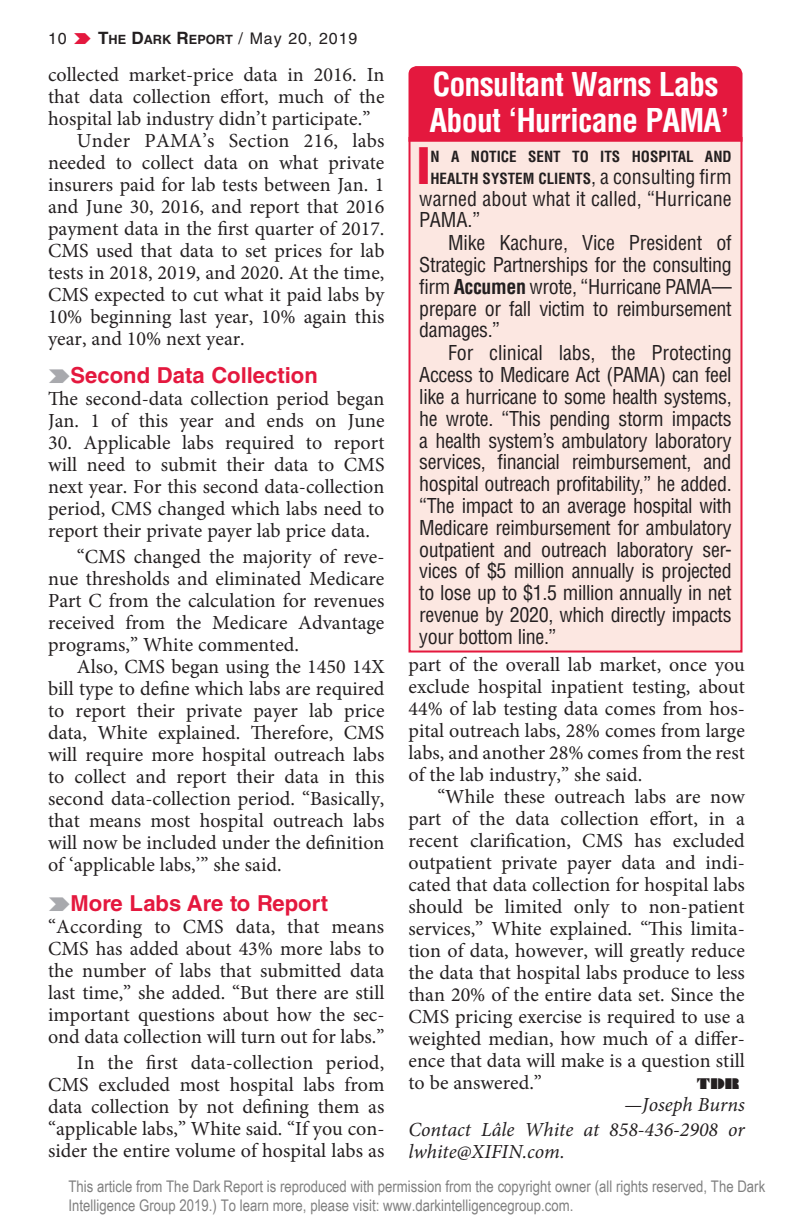
<style>
.page{position:relative;width:793px;height:1225px;background:#fff}
.page>*{position:absolute;margin:0;border:0;box-sizing:border-box;transform-origin:0 0}
.t1{font:900 condensed 49px "Helvetica LT Std";color:#e4183e}
.t2{font:700 condensed 32px/36px "Helvetica LT Std";letter-spacing:-.025em;color:#fff}
.t3{font:700 22px "Helvetica LT Std";color:#e4183e}
.t4{font:20px/22px "Minion Pro";color:#231f20;text-align:justify}
.par-head{font:condensed 20px/21.8px "Helvetica LT Std";letter-spacing:-.02em;color:#231f20;text-align:justify}
.t5{font:italic 20px/22px "Minion Pro";color:#231f20}
.par-head-2{font:condensed 20px/21.8px "Helvetica LT Std";color:#231f20}
.t6{font:16px/19.2px "Arial Narrow";letter-spacing:.005em;color:#808080}
.t7{font:16px "Helvetica LT Std";letter-spacing:.055em;color:#231f20}
.t8{font:700 condensed 15px/21.8px "Helvetica LT Std";color:#231f20}
.t9{font:14px "Braggadocio MT Std";color:#231f20}
.s1{font-weight:700;font-size:17px}
.s2{font-weight:700;font-size:12.8px}
.s3{font-weight:400;font-size:20px}
.s4{font-weight:700}
</style>
<div class="page">
<div style="left:408px;top:137px;width:334px;height:515px;background:#fce7e1;border:2px solid #e4183e"></div>
<div style="left:408px;top:66px;width:335px;height:77px;background:#e4183e"></div>
<p class="t7" style="left:48px;top:29px;width:20px">10</p>
<p class="t7" style="left:98px;top:29px;width:260px"><span class="s1">T</span><span class="s2">HE</span> <span class="s1">D</span><span class="s2">ARK</span> <span class="s1">R</span><span class="s2">EPORT</span> / May 20, 2019</p>
<p class="t4" style="left:48px;top:63px;width:338px">collected market-price data in 2016. In that data collection effort, much of the hospital lab industry didn’t participate.”</p>
<p class="t4" style="left:48px;top:129px;width:338px;text-indent:29px">Under PAMA’s Section 216, labs needed to collect data on what private insurers paid for lab tests between Jan. 1 and June 30, 2016, and report that 2016 payment data in the first quarter of 2017.<br>CMS used that data to set prices for lab tests in 2018, 2019, and 2020. At the time, CMS expected to cut what it paid labs by 10% beginning last year, 10% again this year, and 10% next year.</p>
<h1 class="t3" style="left:71px;top:361px;width:248px">Second Data Collection</h1>
<p class="t4" style="left:48px;top:387px;width:338px">The second-data collection period began<br>Jan. 1 of this year and ends on June</p>
<p class="t4" style="left:48px;top:431px;width:338px">30. Applicable labs required to report will need to submit their data to CMS next year. For this second data-collection period, CMS changed which labs need to report their private payer lab price data.</p>
<p class="t4" style="left:48px;top:545px;width:338px;text-indent:29px">“CMS changed the majority of reve&shy;nue thresholds and eliminated Medicare Part C from the calculation for revenues received from the Medicare Advantage programs,” White commented.</p>
<p class="t4" style="left:48px;top:655px;width:338px;text-indent:29px">Also, CMS began using the 1450 14X bill type to define which labs are required to report their private payer lab price data, White explained. Therefore, CMS will require more hospital outreach labs to collect and report their data in this second data-collection period. “Basically, that means most hospital outreach labs will now be included under the definition of ‘applicable labs,’” she said.</p>
<h1 class="t3" style="left:71px;top:889px;width:259px">More Labs Are to Report</h1>
<p class="t4" style="left:48px;top:915px;width:338px">“According to CMS data, that means CMS has added about 43% more labs to the number of labs that submitted data last time,” she added. “But there are still important questions about how the sec&shy;ond data collection will turn out for labs.”</p>
<p class="t4" style="left:48px;top:1051px;width:337px;text-indent:29px">In the first data-collection period, CMS excluded most hospital labs from data collection by not defining them as “applicable labs,” White said. “If you con&shy;sider the entire volume of hospital labs as</p>
<p class="t2" style="left:429px;top:66px;width:301px">Consultant Warns Labs<br>About ‘Hurricane PAMA’</p>
<p class="t1" style="left:416px;top:135px;width:15px">I</p>
<p class="t8" style="left:430px;top:145px;width:302px">N A NOTICE SENT TO ITS HOSPITAL AND<br>HEALTH SYSTEM CLIENTS<span class="s3">, a consulting firm</span></p>
<p class="par-head-2" style="left:419px;top:187px;width:313px">warned about what it called, “Hurricane<br>PAMA.”</p>
<p class="par-head" style="left:419px;top:232px;width:314px;text-indent:29px">Mike Kachure, Vice President of Strategic Partnerships for the consulting firm <span class="s4">Accumen</span> wrote, “Hurricane PAMA— prepare or fall victim to reimbursement damages.”</p>
<p class="par-head" style="left:419px;top:342px;width:314px;text-indent:29px">For clinical labs, the Protecting Access to Medicare Act (PAMA) can feel like a hurricane to some health systems, he wrote. “This pending storm impacts a health system’s ambulatory laboratory services, financial reimbursement, and hospital outreach profitability,” he added. “The impact to an average hospital with Medicare reimbursement for ambulatory outpatient and outreach laboratory ser&shy;vices of $5 million annually is projected to lose up to $1.5 million annually in net revenue by 2020, which directly impacts your bottom line.”</p>
<p class="t4" style="left:408px;top:653px;width:338px">part of the overall lab market, once you exclude hospital inpatient testing, about 44% of lab testing data comes from hos&shy;pital outreach labs, 28% comes from large labs, and another 28% comes from the rest of the lab industry,” she said.</p>
<p class="t4" style="left:408px;top:785px;width:338px;text-indent:29px">“While these outreach labs are now part of the data collection effort, in a recent clarification, CMS has excluded outpatient private payer data and indi&shy;cated that data collection for hospital labs should be limited only to non-patient services,” White explained. “This limita&shy;tion of data, however, will greatly reduce the data that hospital labs produce to less than 20% of the entire data set. Since the CMS pricing exercise is required to use a weighted median, how much of a differ&shy;ence that data will make is a question still to be answered.”</p>
<p class="t9" style="left:696px;top:1075px;width:44px">TDR</p>
<p class="t5" style="left:623px;top:1093px;width:122px">—Joseph Burns</p>
<p class="t5" style="left:408px;top:1118px;width:338px">Contact Lâle White at 858-436-2908 or lwhite@XIFIN.com.</p>
<p class="t6" style="left:68px;top:1175px;width:697px">This article from The Dark Report is reproduced with permission from the copyright owner (all rights reserved, The Dark<br>Intelligence Group 2019.) To learn more, please visit: www.darkintelligencegroup.com.</p>
</div>
